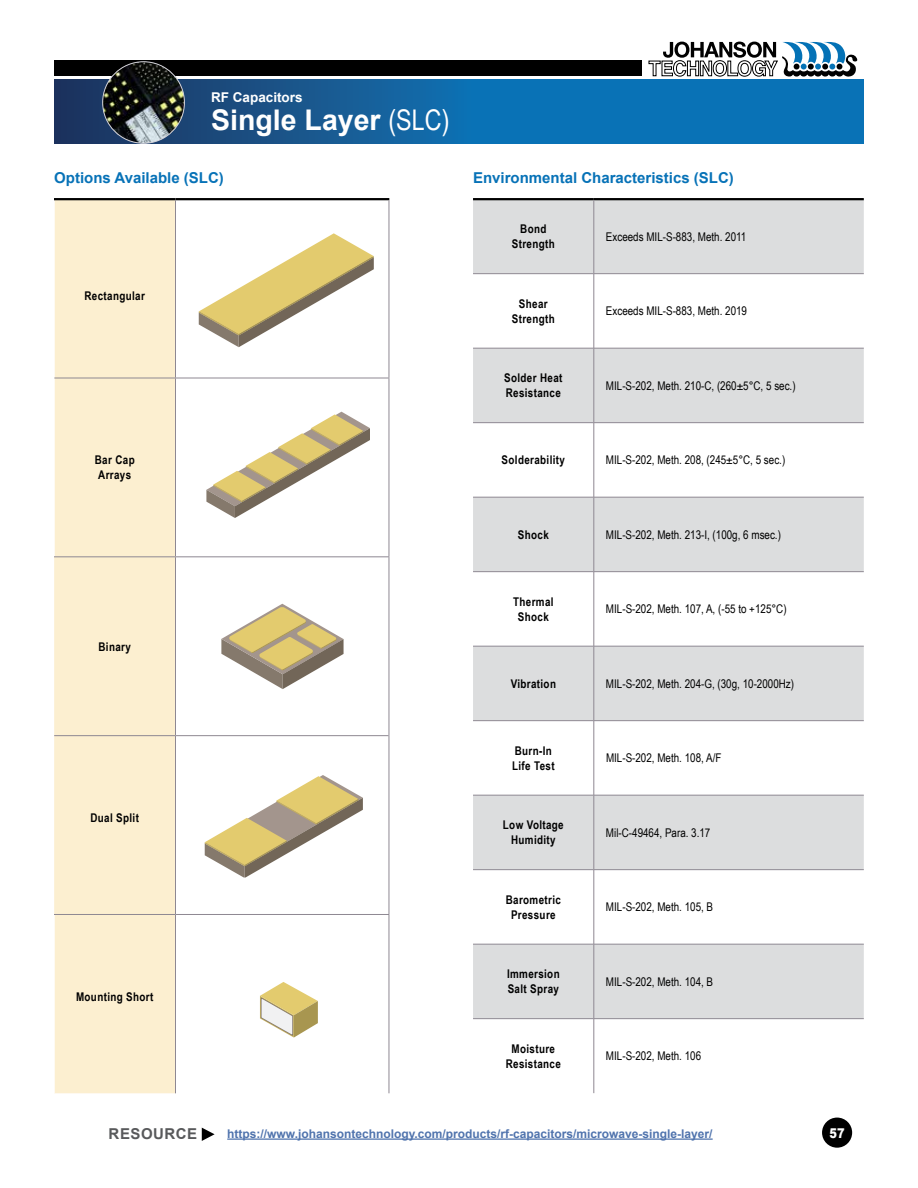
<style>
.page{position:relative;width:918px;height:1188px;background:#fff}
.page>*{position:absolute;margin:0;border:0;box-sizing:border-box;transform-origin:0 0}
.t1{font:700 28.5px "Arial";color:#fff}
.t2{font:700 15px "Arial";color:#0772b7}
.t3{font:700 15px "Arial";letter-spacing:.035em;color:#58595b}
.t4{font:700 13.5px "Arial";color:#fff}
.t5{font:900 13.5px "Arial";color:#fff;scale:.84 1}
.t6{font:12px "Arial Narrow";color:#000}
.t7{font:700 12px/15px "Arial Narrow";letter-spacing:.03em;color:#000;text-align:center}
.t8{font:700 12px "Arial";color:#4f73ad}
.s1{font-family:"Arial Narrow";font-weight:400}
</style>
<div class="page">
<svg style="left:202px;top:1128px;width:13px;height:13px"></svg>
<hr style="left:227px;top:1138px;width:486px;height:2px;background:#4f73ad">
<div style="left:822px;top:1118px;width:30px;height:30px;background:#000;border-radius:50%"></div>
<svg style="left:473px;top:200px;width:391px;height:818px;fill:#dddedf"></svg>
<hr style="left:594px;top:198px;width:270px;height:2px;background:#000">
<hr style="left:473px;top:198px;width:121px;height:2px;background:#000">
<hr style="left:594px;top:200px;width:1px;height:73px;background:#8e8892">
<hr style="left:594px;top:274px;width:1px;height:74px;background:#8e8892">
<hr style="left:594px;top:348px;width:1px;height:74px;background:#8e8892">
<hr style="left:594px;top:423px;width:1px;height:74px;background:#8e8892">
<hr style="left:594px;top:497px;width:1px;height:74px;background:#8e8892">
<hr style="left:594px;top:572px;width:1px;height:74px;background:#8e8892">
<hr style="left:473px;top:646px;width:121px;height:1px;background:#8e8892">
<hr style="left:594px;top:646px;width:270px;height:1px;background:#8e8892">
<hr style="left:594px;top:646px;width:1px;height:74px;background:#8e8892">
<hr style="left:473px;top:720px;width:121px;height:1px;background:#8e8892">
<hr style="left:594px;top:720px;width:270px;height:1px;background:#8e8892">
<hr style="left:594px;top:721px;width:1px;height:74px;background:#8e8892">
<hr style="left:473px;top:795px;width:121px;height:1px;background:#8e8892">
<hr style="left:594px;top:795px;width:270px;height:1px;background:#8e8892">
<hr style="left:594px;top:795px;width:1px;height:74px;background:#8e8892">
<hr style="left:473px;top:869px;width:121px;height:1px;background:#8e8892">
<hr style="left:594px;top:869px;width:270px;height:1px;background:#8e8892">
<hr style="left:594px;top:870px;width:1px;height:74px;background:#8e8892">
<hr style="left:473px;top:944px;width:121px;height:1px;background:#8e8892">
<hr style="left:594px;top:944px;width:270px;height:1px;background:#8e8892">
<hr style="left:594px;top:944px;width:1px;height:74px;background:#8e8892">
<hr style="left:473px;top:1018px;width:121px;height:1px;background:#8e8892">
<hr style="left:594px;top:1018px;width:270px;height:1px;background:#8e8892">
<hr style="left:594px;top:1019px;width:1px;height:74px;background:#8e8892">
<hr style="left:473px;top:273px;width:121px;height:1px;background:#8e8892">
<hr style="left:594px;top:273px;width:270px;height:1px;background:#8e8892">
<hr style="left:473px;top:348px;width:121px;height:1px;background:#8e8892">
<hr style="left:594px;top:348px;width:270px;height:1px;background:#8e8892">
<hr style="left:473px;top:422px;width:121px;height:1px;background:#8e8892">
<hr style="left:594px;top:422px;width:270px;height:1px;background:#8e8892">
<hr style="left:473px;top:497px;width:121px;height:1px;background:#8e8892">
<hr style="left:594px;top:497px;width:270px;height:1px;background:#8e8892">
<hr style="left:473px;top:571px;width:121px;height:1px;background:#8e8892">
<hr style="left:594px;top:571px;width:270px;height:1px;background:#8e8892">
<div style="left:54px;top:200px;width:121px;height:893px;background:#fcefd0"></div>
<hr style="left:54px;top:200px;width:1px;height:178px;background:#fff">
<hr style="left:54px;top:378px;width:1px;height:178px;background:#fff">
<hr style="left:54px;top:915px;width:1px;height:178px;background:#fff">
<hr style="left:54px;top:198px;width:122px;height:2px;background:#000">
<hr style="left:176px;top:198px;width:213px;height:2px;background:#000">
<hr style="left:175px;top:200px;width:1px;height:178px;background:#8e8892">
<hr style="left:54px;top:378px;width:122px;height:1px;background:#8e8892">
<hr style="left:176px;top:378px;width:213px;height:1px;background:#8e8892">
<hr style="left:175px;top:378px;width:1px;height:178px;background:#8e8892">
<hr style="left:54px;top:556px;width:122px;height:1px;background:#8e8892">
<hr style="left:176px;top:556px;width:213px;height:1px;background:#8e8892">
<hr style="left:175px;top:557px;width:1px;height:178px;background:#8e8892">
<hr style="left:54px;top:735px;width:122px;height:1px;background:#8e8892">
<hr style="left:176px;top:735px;width:213px;height:1px;background:#8e8892">
<hr style="left:175px;top:736px;width:1px;height:178px;background:#8e8892">
<hr style="left:54px;top:914px;width:122px;height:1px;background:#8e8892">
<hr style="left:176px;top:914px;width:213px;height:1px;background:#8e8892">
<hr style="left:175px;top:915px;width:1px;height:178px;background:#8e8892">
<hr style="left:389px;top:200px;width:1px;height:178px;background:#8e8892">
<hr style="left:389px;top:378px;width:1px;height:178px;background:#8e8892">
<hr style="left:389px;top:915px;width:1px;height:178px;background:#8e8892">
<hr style="left:389px;top:557px;width:1px;height:179px;background:#8e8892">
<hr style="left:389px;top:736px;width:1px;height:178px;background:#8e8892">
<svg style="left:199px;top:233px;width:175px;height:114px"></svg>
<svg style="left:206px;top:412px;width:164px;height:106px"></svg>
<svg style="left:221px;top:604px;width:123px;height:85px"></svg>
<svg style="left:205px;top:775px;width:158px;height:103px"></svg>
<svg style="left:260px;top:982px;width:58px;height:56px"></svg>
<svg style="left:54px;top:79px;width:810px;height:65px;background:#1064a1"></svg>
<div style="left:54px;top:60px;width:588px;height:16px;background:#000"></div>
<svg style="left:648px;top:42px;width:210px;height:35px"></svg>
<img style="left:103px;top:62px;width:81px;height:81px;border-radius:41px">
<div style="left:102px;top:61px;width:83px;height:83px;border:1px solid #cfced5;border-radius:50%"></div>
<p class="t4" style="left:211px;top:87px;width:93px">RF Capacitors</p>
<h1 class="t1" style="left:211px;top:100px;width:240px">Single Layer <span class="s1">(SLC)</span></h1>
<p class="t2" style="left:54px;top:167px;width:171px">Options Available (SLC)</p>
<p class="t7" style="left:85px;top:288px;width:62px">Rectangular</p>
<p class="t7" style="left:95px;top:452px;width:41px;text-align:left">Bar Cap<br>Arrays</p>
<p class="t7" style="left:98px;top:638px;width:34px">Binary</p>
<p class="t7" style="left:90px;top:810px;width:50px">Dual Split</p>
<p class="t7" style="left:76px;top:988px;width:79px">Mounting Short</p>
<p class="t2" style="left:473px;top:167px;width:262px">Environmental Characteristics (SLC)</p>
<p class="t7" style="left:512px;top:221px;width:44px">Bond<br>Strength</p>
<p class="t6" style="left:606px;top:228px;width:142px">Exceeds MIL-S-883, Meth. 2011</p>
<p class="t7" style="left:512px;top:295px;width:44px">Shear<br>Strength</p>
<p class="t6" style="left:606px;top:302px;width:143px">Exceeds MIL-S-883, Meth. 2019</p>
<p class="t7" style="left:504px;top:370px;width:60px;text-align:left">Solder Heat<br>Resistance</p>
<p class="t6" style="left:606px;top:377px;width:191px">MIL-S-202, Meth. 210-C, (260±5°C, 5 sec.)</p>
<p class="t7" style="left:502px;top:452px;width:65px">Solderability</p>
<p class="t6" style="left:606px;top:451px;width:181px">MIL-S-202, Meth. 208, (245±5°C, 5 sec.)</p>
<p class="t7" style="left:518px;top:526px;width:32px">Shock</p>
<p class="t6" style="left:606px;top:526px;width:177px">MIL-S-202, Meth. 213-I, (100g, 6 msec.)</p>
<p class="t7" style="left:513px;top:593px;width:42px">Thermal<br>Shock</p>
<p class="t6" style="left:606px;top:600px;width:182px">MIL-S-202, Meth. 107, A, (-55 to +125°C)</p>
<p class="t7" style="left:511px;top:675px;width:47px">Vibration</p>
<p class="t6" style="left:606px;top:675px;width:190px">MIL-S-202, Meth. 204-G, (30g, 10-2000Hz)</p>
<p class="t7" style="left:512px;top:742px;width:44px;text-align:left">Burn-In<br>Life Test</p>
<p class="t6" style="left:606px;top:749px;width:117px">MIL-S-202, Meth. 108, A/F</p>
<p class="t7" style="left:503px;top:817px;width:62px">Low Voltage<br>Humidity</p>
<p class="t6" style="left:606px;top:824px;width:106px">Mil-C-49464, Para. 3.17</p>
<p class="t7" style="left:506px;top:891px;width:57px">Barometric<br>Pressure</p>
<p class="t6" style="left:606px;top:898px;width:109px">MIL-S-202, Meth. 105, B</p>
<p class="t7" style="left:507px;top:966px;width:54px;text-align:left">Immersion<br>Salt Spray</p>
<p class="t6" style="left:606px;top:973px;width:109px">MIL-S-202, Meth. 104, B</p>
<p class="t7" style="left:506px;top:1040px;width:57px">Moisture<br>Resistance</p>
<p class="t6" style="left:606px;top:1047px;width:97px">MIL-S-202, Meth. 106</p>
<p class="t3" style="left:109px;top:1123px;width:90px">RESOURCE</p>
<p class="t8" style="left:227px;top:1125px;width:487px">https://www.johansontechnology.com/products/rf-capacitors/microwave-single-layer/</p>
<p class="t5" style="left:830px;top:1123px;width:20px">57</p>
</div>
